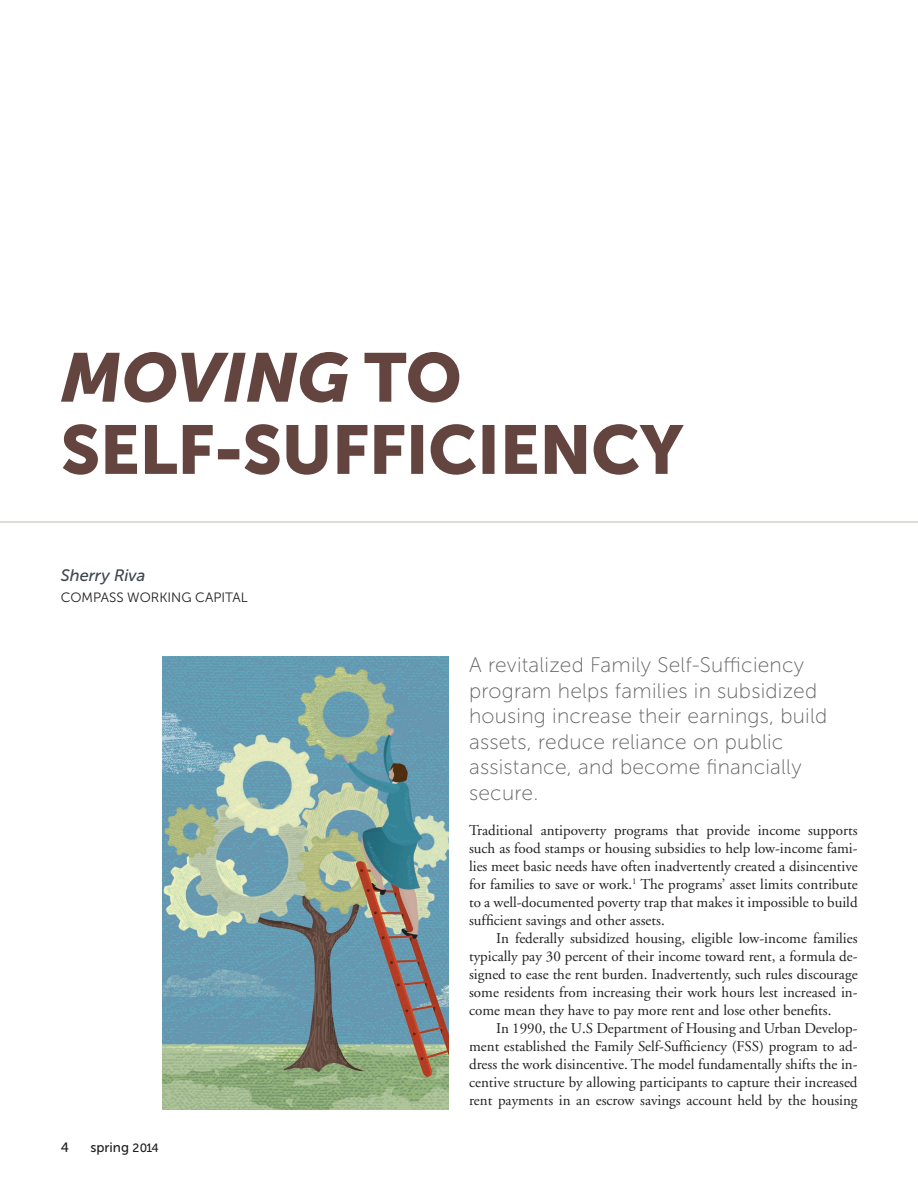
<style>
.page{position:relative;width:918px;height:1188px;background:#fff}
.page>*{position:absolute;margin:0;border:0;box-sizing:border-box;transform-origin:0 0}
.CAPTION-article{font:21px/25.5px "Museo Sans 100";letter-spacing:.01em;color:#636366}
.t1{font:italic 16.5px "Museo Sans 500";color:#3d474e}
.BODY-text{font:15px/18px "Adobe Garamond";color:#231f20;text-align:justify}
.BODY-no_indents{font:15px/18px "Adobe Garamond";color:#231f20;text-align:justify}
.t2{font:13.5px "Museo Sans 300";color:#231f20}
.t3{font:13.5px "Museo Sans 500";color:#231f20}
.s1{font-size:12px}
</style>
<div class="page">
<img style="left:163px;top:657px;width:286px;height:452px">
<svg style="left:63px;top:424px;width:621px;height:51px"></svg>
<svg style="left:61px;top:352px;width:398px;height:51px"></svg>
<hr style="left:0;top:521px;width:918px;height:2px;background:#cdd2c7">
<p class="t1" style="left:61px;top:566px;width:86px">Sherry Riva</p>
<p class="t2" style="left:61px;top:590px;width:189px">COMPASS WORKING CAPITAL</p>
<p class="t3" style="left:61px;top:1140px;width:10px">4</p>
<p class="t3" style="left:90px;top:1140px;width:70px">spring <span class="s1">2014</span></p>
<p class="CAPTION-article" style="left:469px;top:653px;width:360px">A revitalized Family Self-Sufficiency program helps families in subsidized housing increase their earnings, build assets, reduce reliance on public assistance, and become financially secure.</p>
<p class="BODY-no_indents" style="left:469px;top:821px;width:390px">Traditional antipoverty programs that provide income supports such as food stamps or housing subsidies to help low-income fami&shy;lies meet basic needs have often inadvertently created a disincentive for families to save or work.<sup>1</sup> The programs’ asset limits contribute to a well-documented poverty trap that makes it impossible to build sufficient savings and other assets.</p>
<p class="BODY-text" style="left:469px;top:929px;width:390px;text-indent:27px">In federally subsidized housing, eligible low-income families typically pay 30 percent of their income toward rent, a formula de&shy;signed to ease the rent burden. Inadvertently, such rules discourage some residents from increasing their work hours lest increased in&shy;come mean they have to pay more rent and lose other benefits.</p>
<p class="BODY-text" style="left:469px;top:1019px;width:390px;text-indent:27px">In 1990, the U.S Department of Housing and Urban Develop&shy;ment established the Family Self-Sufficiency (FSS) program to ad&shy;dress the work disincentive. The model fundamentally shifts the in&shy;centive structure by allowing participants to capture their increased rent payments in an escrow savings account held by the housing</p>
</div>
